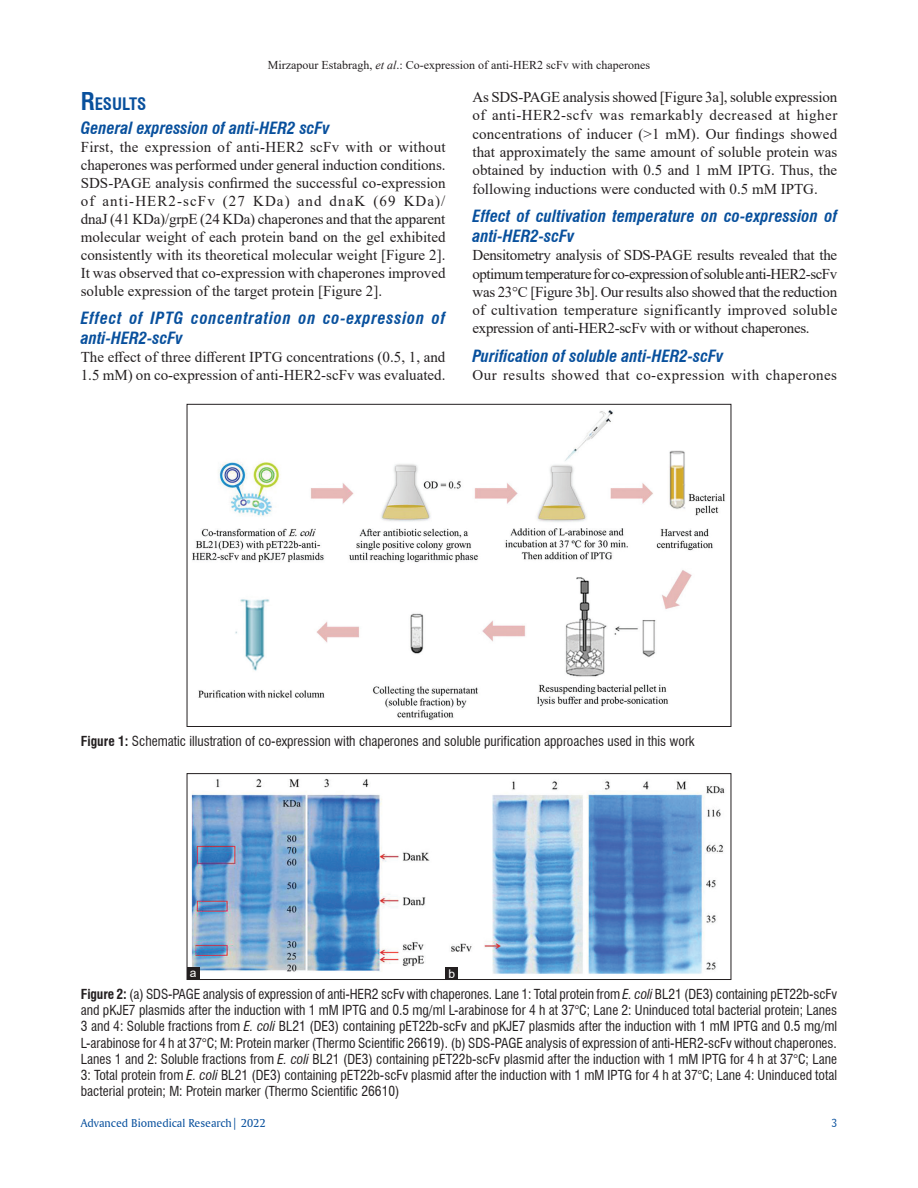
<style>
.page{position:relative;width:918px;height:1188px;background:#fff}
.page>*{position:absolute;margin:0;border:0;box-sizing:border-box;transform-origin:0 0}
.t1{font:700 condensed 16.8px "Swiss 721 BT";color:#08509d}
.t2{font:italic 700 condensed 16.5px/20.1px "Swiss 721 BT";letter-spacing:.005em;color:#08509d}
.t3{font:italic 700 condensed 16.5px/19.8px "Swiss 721 BT";letter-spacing:.04em;color:#08509d}
.TX{font:15px/18px "Times New Roman";color:#231f20;text-align:justify}
.TX-2{font:15px "Times New Roman";letter-spacing:.03em;color:#231f20}
.FGC{font:condensed 13.5px/16.2px "Swiss 721 BT";color:#231f20;text-align:justify}
.t4{font:12px "Times New Roman";color:#231f20}
.t5{font:12px "Amerigo BT Roman A";color:#08509d}
.LABEL{font:12px "Arial";color:#fff}
.t6{font:12px "Bell Centennial BT Address";color:#08509d}
.s1{font-style:italic}
.s2{font-size:24px}
.s3{font-weight:700}
</style>
<div class="page">
<img style="left:192px;top:410px;width:533px;height:310px">
<img style="left:191px;top:778px;width:534px;height:200px">
<div style="left:187px;top:773px;width:544px;height:207px;border:1px solid #231f20"></div>
<div style="left:446px;top:967px;width:12px;height:13px;background:#231f20"></div>
<div style="left:187px;top:967px;width:13px;height:13px;background:#231f20"></div>
<p class="t4" style="left:268px;top:56px;width:384px">Mirzapour Estabragh, <span class="s1">et al</span>.: Co‑expression of anti‑HER2 scFv with chaperones</p>
<h1 class="t1" style="left:81px;top:94px;width:67px"><span class="s2">R</span>ESULTS</h1>
<h2 class="t2" style="left:81px;top:118px;width:251px">General expression of anti‑HER2 scFv</h2>
<p class="TX" style="left:81px;top:138px;width:366px">First, the expression of anti‑HER2 scFv with or without chaperones was performed under general induction conditions.<br>SDS‑PAGE analysis confirmed the successful co‑expression of anti‑HER2‑scFv (27 KDa) and dnaK (69 KDa)/ dnaJ (41 KDa)/grpE (24 KDa) chaperones and that the apparent molecular weight of each protein band on the gel exhibited consistently with its theoretical molecular weight [Figure 2].<br>It was observed that co‑expression with chaperones improved soluble expression of the target protein [Figure 2].</p>
<h2 class="t3" style="left:81px;top:309px;width:366px">Effect of IPTG concentration on co‑expression of anti‑HER2‑scFv</h2>
<p class="TX" style="left:81px;top:348px;width:366px">The effect of three different IPTG concentrations (0.5, 1, and<br>1.5 mM) on co‑expression of anti‑HER2‑scFv was evaluated.</p>
<p class="TX" style="left:472px;top:88px;width:366px">As SDS‑PAGE analysis showed [Figure 3a], soluble expression of anti‑HER2‑scfv was remarkably decreased at higher concentrations of inducer (˃1 mM). Our findings showed that approximately the same amount of soluble protein was obtained by induction with 0.5 and 1 mM IPTG. Thus, the following inductions were conducted with 0.5 mM IPTG.</p>
<h2 class="t2" style="left:472px;top:206px;width:366px">Effect of cultivation temperature on co‑expression of anti‑HER2‑scFv</h2>
<p class="TX" style="left:472px;top:246px;width:366px">Densitometry analysis of SDS‑PAGE results revealed that the optimum temperature for co‑expression of soluble anti‑HER2‑scFv was 23°C [Figure 3b]. Our results also showed that the reduction of cultivation temperature significantly improved soluble expression of anti‑HER2‑scFv with or without chaperones.</p>
<h2 class="t2" style="left:472px;top:346px;width:253px">Purification of soluble anti‑HER2‑scFv</h2>
<p class="TX-2" style="left:472px;top:365px;width:366px">Our results showed that co‑expression with chaperones</p>
<p class="FGC" style="left:81px;top:733px;width:615px"><span class="s3">Figure 1:</span> Schematic illustration of co‑expression with chaperones and soluble purification approaches used in this work</p>
<p class="LABEL" style="left:190px;top:964px;width:8px">a</p>
<p class="LABEL" style="left:449px;top:965px;width:8px">b</p>
<p class="FGC" style="left:81px;top:986px;width:758px"><span class="s3">Figure 2:</span> (a) SDS‑PAGE analysis of expression of anti‑HER2 scFv with chaperones. Lane 1: Total protein from <span class="s1">E. coli</span> BL21 (DE3) containing pET22b‑scFv and pKJE7 plasmids after the induction with 1 mM IPTG and 0.5 mg/ml L‑arabinose for 4 h at 37°C; Lane 2: Uninduced total bacterial protein; Lanes 3 and 4: Soluble fractions from <span class="s1">E. coli</span> BL21 (DE3) containing pET22b‑scFv and pKJE7 plasmids after the induction with 1 mM IPTG and 0.5 mg/ml L‑arabinose for 4 h at 37°C; M: Protein marker (Thermo Scientific 26619). (b) SDS‑PAGE analysis of expression of anti‑HER2‑scFv without chaperones.<br>Lanes 1 and 2: Soluble fractions from <span class="s1">E. coli</span> BL21 (DE3) containing pET22b‑scFv plasmid after the induction with 1 mM IPTG for 4 h at 37°C; Lane 3: Total protein from <span class="s1">E. coli</span> BL21 (DE3) containing pET22b‑scFv plasmid after the induction with 1 mM IPTG for 4 h at 37°C; Lane 4: Uninduced total bacterial protein; M: Protein marker (Thermo Scientific 26610)</p>
<p class="t5" style="left:81px;top:1116px;width:186px">Advanced Biomedical Research| 2022</p>
<p class="t6" style="left:832px;top:1116px;width:7px">3</p>
</div>
